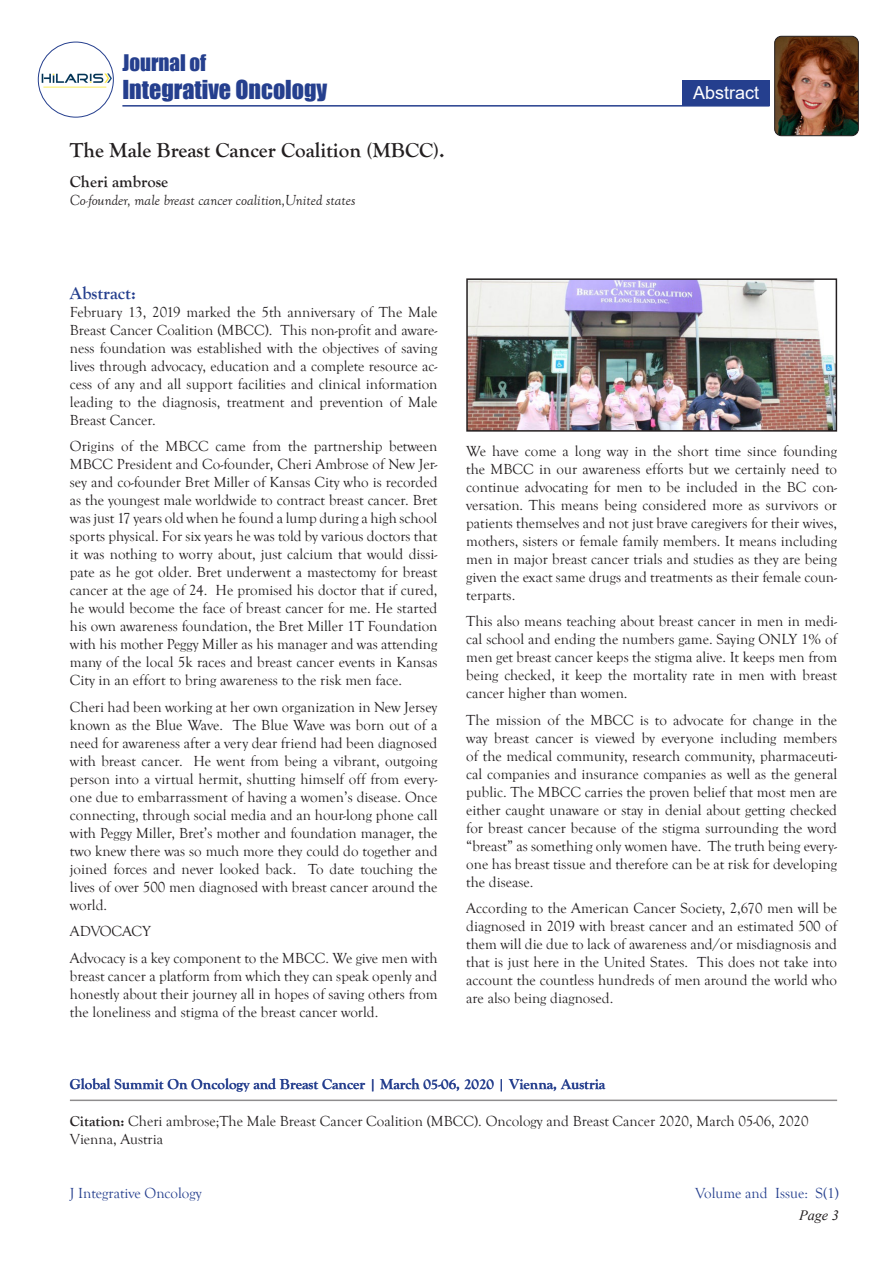
<style>
.page{position:relative;width:893px;height:1263px;background:#fff}
.page>*{position:absolute;margin:0;border:0;box-sizing:border-box;transform-origin:0 0}
.t1{font:24px "Impact";color:#253f8e}
.t2{font:700 21px "Goudy Old Style T";color:#231f20}
.t3{font:21px "Impact";color:#253f8e}
.t4{font:700 18px "Goudy Old Style T";color:#253f8e}
.t5{font:18px "Arial";color:#fff}
.t6{font:700 16.5px "Goudy Old Style T";color:#231f20}
.t7{font:15px/18px "Goudy Old Style T";color:#231f20;text-align:justify}
.t8{font:700 15px "Goudy Old Style T";color:#253f8e}
.t9{font:italic 15px "Goudy Old Style T";color:#231f20}
.t10{font:15px "Goudy Old Style T";color:#253f8e}
.t11{font:italic 14.25px "Times New Roman";color:#231f20}
.s1{font-weight:700}
</style>
<div class="page">
<img style="left:38px;top:69px;width:74px;height:21px">
<div style="left:38px;top:42px;width:76px;height:76px;border:1px solid #253f8e;border-radius:50%"></div>
<div style="left:682px;top:80px;width:88px;height:25px;background:#253f8e"></div>
<hr style="left:122px;top:105px;width:647px;height:2px;background:#253f8e">
<img style="left:775px;top:36px;width:83px;height:100px">
<div style="left:774px;top:36px;width:85px;height:100px;border:1px solid #231f20;border-radius:7px"></div>
<hr style="left:70px;top:1099px;width:767px;height:2px;background:#231f20">
<img style="left:469px;top:281px;width:365px;height:148px">
<div style="left:466px;top:278px;width:371px;height:154px;border:2px solid #231f20"></div>
<h2 class="t3" style="left:122px;top:46px;width:85px">Journal of</h2>
<h1 class="t1" style="left:122px;top:71px;width:206px">Integrative Oncology</h1>
<p class="t5" style="left:693px;top:80px;width:68px">Abstract</p>
<p class="t2" style="left:70px;top:138px;width:376px">The Male Breast Cancer Coalition (MBCC).</p>
<p class="t6" style="left:70px;top:172px;width:100px">Cheri ambrose</p>
<p class="t9" style="left:70px;top:192px;width:287px">Co-founder, male breast cancer coalition,United states</p>
<p class="t4" style="left:70px;top:283px;width:68px">Abstract:</p>
<p class="t7" style="left:70px;top:303px;width:369px">February 13, 2019 marked the 5th anniversary of The Male Breast Cancer Coalition (MBCC). This non-profit and aware&shy;ness foundation was established with the objectives of saving lives through advocacy, education and a complete resource ac&shy;cess of any and all support facilities and clinical information leading to the diagnosis, treatment and prevention of Male Breast Cancer.</p>
<p class="t7" style="left:70px;top:438px;width:369px">Origins of the MBCC came from the partnership between MBCC President and Co-founder, Cheri Ambrose of New Jer&shy;sey and co-founder Bret Miller of Kansas City who is recorded as the youngest male worldwide to contract breast cancer. Bret was just 17 years old when he found a lump during a high school sports physical. For six years he was told by various doctors that it was nothing to worry about, just calcium that would dissi&shy;pate as he got older. Bret underwent a mastectomy for breast cancer at the age of 24. He promised his doctor that if cured, he would become the face of breast cancer for me. He started his own awareness foundation, the Bret Miller 1T Foundation with his mother Peggy Miller as his manager and was attending many of the local 5k races and breast cancer events in Kansas City in an effort to bring awareness to the risk men face.</p>
<p class="t7" style="left:70px;top:698px;width:369px">Cheri had been working at her own organization in New Jersey known as the Blue Wave. The Blue Wave was born out of a need for awareness after a very dear friend had been diagnosed with breast cancer. He went from being a vibrant, outgoing person into a virtual hermit, shutting himself off from every&shy;one due to embarrassment of having a women’s disease. Once connecting, through social media and an hour-long phone call with Peggy Miller, Bret’s mother and foundation manager, the two knew there was so much more they could do together and joined forces and never looked back. To date touching the lives of over 500 men diagnosed with breast cancer around the world.</p>
<p class="t7" style="left:70px;top:923px;width:83px">ADVOCACY</p>
<p class="t7" style="left:70px;top:949px;width:369px">Advocacy is a key component to the MBCC. We give men with breast cancer a platform from which they can speak openly and honestly about their journey all in hopes of saving others from the loneliness and stigma of the breast cancer world.</p>
<p class="t7" style="left:466px;top:442px;width:372px">We have come a long way in the short time since founding the MBCC in our awareness efforts but we certainly need to continue advocating for men to be included in the BC con&shy;versation. This means being considered more as survivors or patients themselves and not just brave caregivers for their wives, mothers, sisters or female family members. It means including men in major breast cancer trials and studies as they are being given the exact same drugs and treatments as their female coun&shy;terparts.</p>
<p class="t7" style="left:466px;top:613px;width:372px">This also means teaching about breast cancer in men in medi&shy;cal school and ending the numbers game. Saying ONLY 1% of men get breast cancer keeps the stigma alive. It keeps men from being checked, it keep the mortality rate in men with breast cancer higher than women.</p>
<p class="t7" style="left:466px;top:711px;width:372px">The mission of the MBCC is to advocate for change in the way breast cancer is viewed by everyone including members of the medical community, research community, pharmaceuti&shy;cal companies and insurance companies as well as the general public. The MBCC carries the proven belief that most men are either caught unaware or stay in denial about getting checked for breast cancer because of the stigma surrounding the word “breast” as something only women have. The truth being every&shy;one has breast tissue and therefore can be at risk for developing the disease.</p>
<p class="t7" style="left:466px;top:900px;width:372px">According to the American Cancer Society, 2,670 men will be diagnosed in 2019 with breast cancer and an estimated 500 of them will die due to lack of awareness and/or misdiagnosis and that is just here in the United States. This does not take into account the countless hundreds of men around the world who are also being diagnosed.</p>
<p class="t8" style="left:70px;top:1075px;width:537px">Global Summit On Oncology and Breast Cancer | March 05-06, 2020 | Vienna, Austria</p>
<p class="t7" style="left:70px;top:1112px;width:740px"><span class="s1">Citation:</span> Cheri ambrose;The Male Breast Cancer Coalition (MBCC). Oncology and Breast Cancer 2020, March 05-06, 2020</p>
<p class="t7" style="left:70px;top:1130px;width:95px">Vienna, Austria</p>
<p class="t10" style="left:70px;top:1185px;width:133px">J Integrative Oncology</p>
<p class="t10" style="left:695px;top:1185px;width:145px">Volume and Issue: S(1)</p>
<p class="t11" style="left:799px;top:1206px;width:41px">Page 3</p>
</div>
